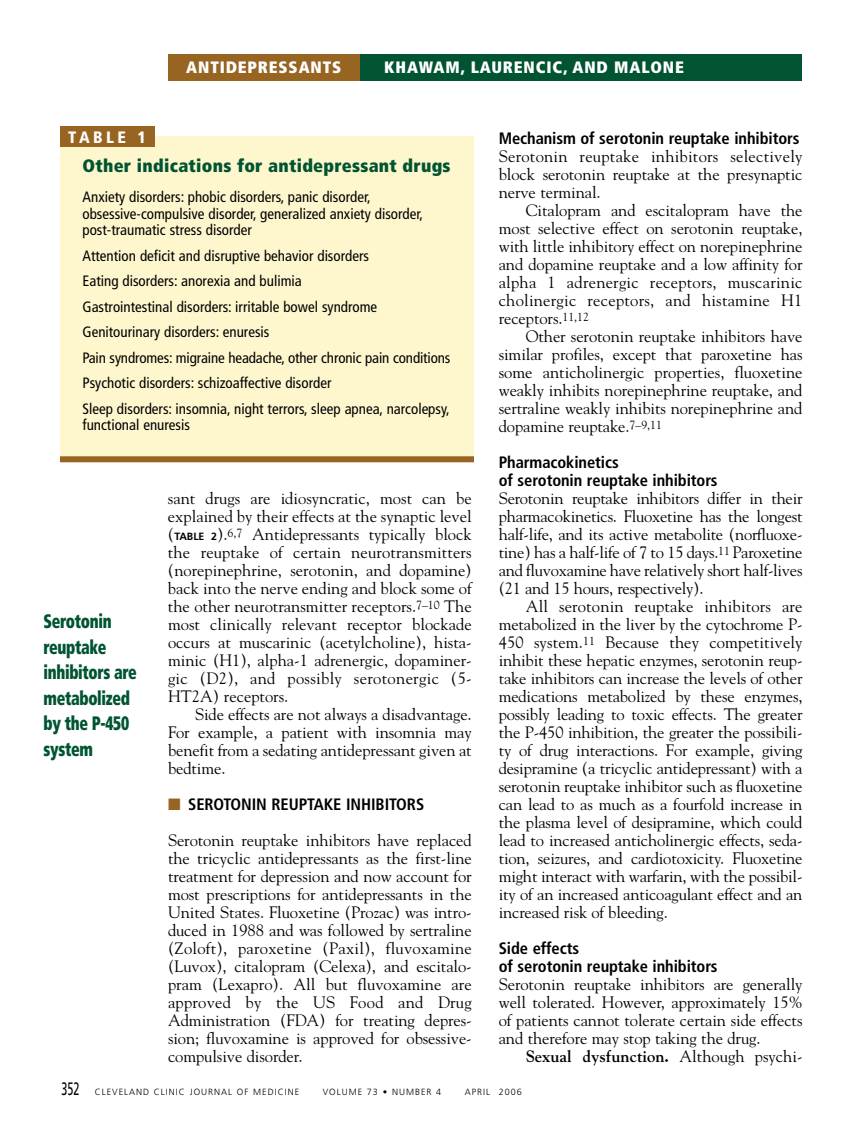
<style>
.page{position:relative;width:864px;height:1134px;background:#fff}
.page>*{position:absolute;margin:0;border:0;box-sizing:border-box;transform-origin:0 0}
.t1{font:900 condensed 19.5px/25.5px "Frutiger";letter-spacing:-.02em;color:#015432;scale:.8 1}
.t2{font:900 condensed 18px "Frutiger";letter-spacing:.015em;color:#015432}
.t3{font:16.5px/18px "Goudy";letter-spacing:-.005em;color:#000;text-align:justify}
.t4{font:700 condensed 16.5px/18px "Frutiger";letter-spacing:-.005em;color:#000}
.t5{font:900 condensed 16.5px "Frutiger";letter-spacing:.05em;color:#fff}
.t6{font:700 16.5px "Goudy";color:#000}
.t7{font:900 condensed 16.5px "Frutiger";letter-spacing:.21em;color:#fff}
.t8{font:condensed 15px/25.5px "Frutiger";color:#000}
.t9{font:300 9px "Frutiger";letter-spacing:.11em;color:#000}
.s1{font-family:"Frutiger";font-weight:700;font-size:10.5px}
.s2{color:#976422}
.s3{font-weight:400}
.s4{font-weight:400;font-size:18px}
</style>
<div class="page">
<div style="left:359px;top:54px;width:443px;height:27px;background:#015432"></div>
<div style="left:168px;top:54px;width:192px;height:27px;background:#976422"></div>
<div style="left:60px;top:136px;width:414px;height:323px;background:#fef7ce"></div>
<div style="left:60px;top:126px;width:94px;height:21px;background:#976422"></div>
<div style="left:60px;top:456px;width:414px;height:6px;background:#976422"></div>
<p class="t5" style="left:186px;top:61px;width:156px">ANTIDEPRESSANTS</p>
<p class="t5" style="left:384px;top:61px;width:301px">KHAWAM, LAURENCIC, AND MALONE</p>
<p class="t7" style="left:68px;top:130px;width:79px">TABLE 1</p>
<p class="t2" style="left:82px;top:159px;width:370px">Other indications for antidepressant drugs</p>
<p class="t8" style="left:82px;top:190px;width:342px;line-height:16.5px">Anxiety disorders: phobic disorders, panic disorder, obsessive-compulsive disorder, generalized anxiety disorder, post-traumatic stress disorder</p>
<p class="t8" style="left:82px;top:244px;width:369px">Attention deficit and disruptive behavior disorders<br>Eating disorders: anorexia and bulimia<br>Gastrointestinal disorders: irritable bowel syndrome Genitourinary disorders: enuresis<br>Pain syndromes: migraine headache, other chronic pain conditions Psychotic disorders: schizoaffective disorder<br>Sleep disorders: insomnia, night terrors, sleep apnea, narcolepsy,</p>
<p class="t8" style="left:82px;top:414px;width:109px">functional enuresis</p>
<p class="t1" style="left:44px;top:610px;width:118px">Serotonin reuptake inhibitors are metabolized by the P-450 system</p>
<p class="t3" style="left:168px;top:491px;width:305px">sant drugs are idiosyncratic, most can be explained by their effects at the synaptic level (<span class="s1">TABLE 2</span>).<sup>6,7</sup> Antidepressants typically block the reuptake of certain neurotransmitters (norepinephrine, serotonin, and dopamine) back into the nerve ending and block some of the other neurotransmitter receptors.<sup>7–10</sup> The most clinically relevant receptor blockade occurs at muscarinic (acetylcholine), hista&shy;minic (H1), alpha-1 adrenergic, dopaminer&shy;gic (D2), and possibly serotonergic (5- HT2A) receptors.</p>
<p class="t3" style="left:168px;top:707px;width:305px;text-indent:27px">Side effects are not always a disadvantage.<br>For example, a patient with insomnia may benefit from a sedating antidepressant given at bedtime.</p>
<p class="t4" style="left:168px;top:797px;width:258px"><span class="s2">■</span> SEROTONIN REUPTAKE INHIBITORS</p>
<p class="t3" style="left:168px;top:833px;width:305px">Serotonin reuptake inhibitors have replaced the tricyclic antidepressants as the first-line treatment for depression and now account for most prescriptions for antidepressants in the United States. Fluoxetine (Prozac) was intro&shy;duced in 1988 and was followed by sertraline (Zoloft), paroxetine (Paxil), fluvoxamine (Luvox), citalopram (Celexa), and escitalo&shy;pram (Lexapro). All but fluvoxamine are approved by the US Food and Drug Administration (FDA) for treating depres&shy;sion; fluvoxamine is approved for obsessive&shy;compulsive disorder.</p>
<p class="t4" style="left:499px;top:131px;width:302px">Mechanism of serotonin reuptake inhibitors</p>
<p class="t3" style="left:499px;top:149px;width:305px">Serotonin reuptake inhibitors selectively block serotonin reuptake at the presynaptic nerve terminal.</p>
<p class="t3" style="left:499px;top:203px;width:305px;text-indent:27px">Citalopram and escitalopram have the most selective effect on serotonin reuptake, with little inhibitory effect on norepinephrine and dopamine reuptake and a low affinity for alpha 1 adrenergic receptors, muscarinic cholinergic receptors, and histamine H1 receptors.<sup>11,12</sup></p>
<p class="t3" style="left:499px;top:329px;width:305px;text-indent:27px">Other serotonin reuptake inhibitors have similar profiles, except that paroxetine has some anticholinergic properties, fluoxetine weakly inhibits norepinephrine reuptake, and sertraline weakly inhibits norepinephrine and dopamine reuptake.<sup>7–9,11</sup></p>
<p class="t4" style="left:499px;top:455px;width:220px">Pharmacokinetics<br>of serotonin reuptake inhibitors</p>
<p class="t3" style="left:499px;top:491px;width:305px">Serotonin reuptake inhibitors differ in their pharmacokinetics. Fluoxetine has the longest half-life, and its active metabolite (norfluoxe&shy;tine) has a half-life of 7 to 15 days.<sup>11</sup> Paroxetine and fluvoxamine have relatively short half-lives (21 and 15 hours, respectively).</p>
<p class="t3" style="left:499px;top:599px;width:305px;text-indent:27px">All serotonin reuptake inhibitors are metabolized in the liver by the cytochrome P-450 system.<sup>11</sup> Because they competitively inhibit these hepatic enzymes, serotonin reup&shy;take inhibitors can increase the levels of other medications metabolized by these enzymes, possibly leading to toxic effects. The greater the P-450 inhibition, the greater the possibili&shy;ty of drug interactions. For example, giving desipramine (a tricyclic antidepressant) with a serotonin reuptake inhibitor such as fluoxetine can lead to as much as a fourfold increase in the plasma level of desipramine, which could lead to increased anticholinergic effects, seda&shy;tion, seizures, and cardiotoxicity. Fluoxetine might interact with warfarin, with the possibil&shy;ity of an increased anticoagulant effect and an increased risk of bleeding.</p>
<p class="t4" style="left:499px;top:941px;width:220px">Side effects<br>of serotonin reuptake inhibitors</p>
<p class="t3" style="left:499px;top:977px;width:305px">Serotonin reuptake inhibitors are generally well tolerated. However, approximately 15% of patients cannot tolerate certain side effects and therefore may stop taking the drug.</p>
<p class="t6" style="left:526px;top:1050px;width:278px">Sexual dysfunction. <span class="s3">Although psychi-</span></p>
<p class="t9" style="left:62px;top:1088px;width:239px"><span class="s4">352</span> CLEVELAND CLINIC JOURNAL OF MEDICINE</p>
<p class="t9" style="left:323px;top:1088px;width:120px">VOLUME 73 • NUMBER 4</p>
<p class="t9" style="left:465px;top:1088px;width:59px">APRIL 2006</p>
</div>
